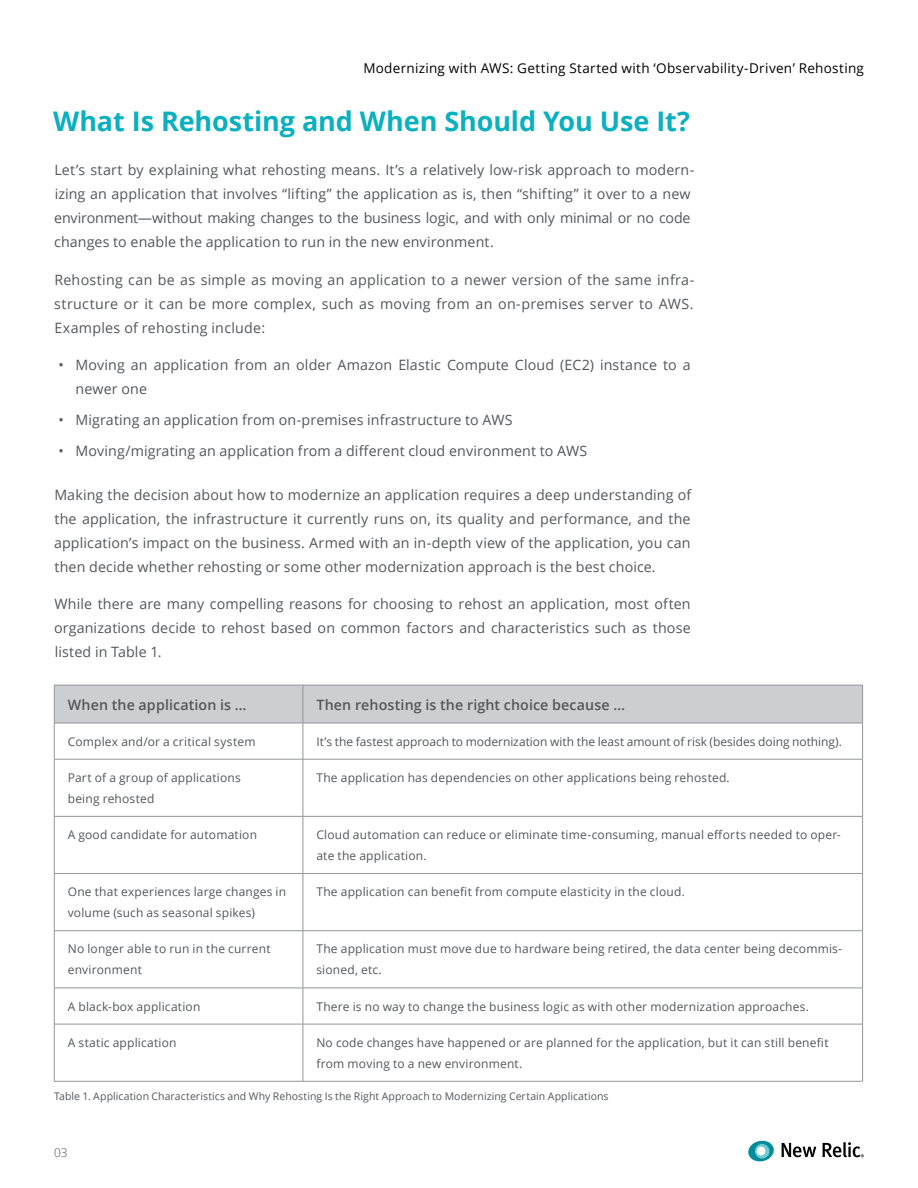
<style>
.page{position:relative;width:918px;height:1188px;background:#fff}
.page>*{position:absolute;margin:0;border:0;box-sizing:border-box;transform-origin:0 0}
.Header_1{font:700 27px "Open Sans";letter-spacing:-.005em;color:#0ab0bf}
.Body_Copy{font:14.25px/24px "Open Sans";letter-spacing:.01em;color:#54565a;text-align:justify}
.Chart_Header{font:600 14.25px "Open Sans";letter-spacing:.01em;color:#54565a}
.t1{font:13.5px "Open Sans";letter-spacing:.02em;color:#000}
.Chart_body{font:12px/21px "Open Sans";letter-spacing:.015em;color:#54565a}
.Chart_body-2{font:12px "Open Sans";letter-spacing:-.005em;color:#54565a}
.t2{font:300 12px "Open Sans";color:#54565a}
.Descriptor{font:10.5px "Open Sans";letter-spacing:.005em;color:#54565a}
</style>
<div class="page">
<svg style="left:782px;top:1143px;width:34px;height:14px"></svg>
<svg style="left:823px;top:1142px;width:41px;height:15px"></svg>
<svg style="left:748px;top:1141px;width:26px;height:20px"></svg>
<div style="left:55px;top:686px;width:807px;height:37px;background:#cbcfcf"></div>
<hr style="left:54px;top:685px;width:249px;height:1px;background:#939598">
<hr style="left:54px;top:685px;width:1px;height:38px;background:#939598">
<hr style="left:303px;top:685px;width:560px;height:1px;background:#939598">
<hr style="left:303px;top:685px;width:1px;height:38px;background:#939598">
<hr style="left:862px;top:685px;width:1px;height:38px;background:#939598">
<hr style="left:54px;top:723px;width:249px;height:1px;background:#939598">
<hr style="left:54px;top:723px;width:1px;height:36px;background:#939598">
<hr style="left:303px;top:723px;width:560px;height:1px;background:#939598">
<hr style="left:303px;top:723px;width:1px;height:36px;background:#939598">
<hr style="left:862px;top:723px;width:1px;height:36px;background:#939598">
<hr style="left:54px;top:759px;width:249px;height:1px;background:#939598">
<hr style="left:54px;top:759px;width:1px;height:57px;background:#939598">
<hr style="left:303px;top:759px;width:560px;height:1px;background:#939598">
<hr style="left:303px;top:759px;width:1px;height:57px;background:#939598">
<hr style="left:862px;top:759px;width:1px;height:57px;background:#939598">
<hr style="left:54px;top:816px;width:249px;height:1px;background:#939598">
<hr style="left:54px;top:817px;width:1px;height:56px;background:#939598">
<hr style="left:303px;top:816px;width:560px;height:1px;background:#939598">
<hr style="left:303px;top:817px;width:1px;height:56px;background:#939598">
<hr style="left:862px;top:817px;width:1px;height:56px;background:#939598">
<hr style="left:54px;top:873px;width:249px;height:1px;background:#939598">
<hr style="left:54px;top:874px;width:1px;height:57px;background:#939598">
<hr style="left:303px;top:873px;width:560px;height:1px;background:#939598">
<hr style="left:303px;top:874px;width:1px;height:57px;background:#939598">
<hr style="left:862px;top:874px;width:1px;height:57px;background:#939598">
<hr style="left:54px;top:930px;width:249px;height:1px;background:#939598">
<hr style="left:54px;top:931px;width:1px;height:57px;background:#939598">
<hr style="left:303px;top:930px;width:560px;height:1px;background:#939598">
<hr style="left:303px;top:931px;width:1px;height:57px;background:#939598">
<hr style="left:862px;top:931px;width:1px;height:57px;background:#939598">
<hr style="left:54px;top:988px;width:249px;height:1px;background:#939598">
<hr style="left:54px;top:988px;width:1px;height:36px;background:#939598">
<hr style="left:303px;top:988px;width:560px;height:1px;background:#939598">
<hr style="left:303px;top:988px;width:1px;height:36px;background:#939598">
<hr style="left:862px;top:988px;width:1px;height:36px;background:#939598">
<hr style="left:54px;top:1024px;width:249px;height:1px;background:#939598">
<hr style="left:54px;top:1024px;width:1px;height:57px;background:#939598">
<hr style="left:303px;top:1024px;width:560px;height:1px;background:#939598">
<hr style="left:303px;top:1024px;width:1px;height:57px;background:#939598">
<hr style="left:862px;top:1024px;width:1px;height:57px;background:#939598">
<hr style="left:54px;top:1081px;width:249px;height:1px;background:#939598">
<hr style="left:303px;top:1081px;width:560px;height:1px;background:#939598">
<p class="t1" style="left:363px;top:58px;width:502px">Modernizing with AWS: Getting Started with ‘Observability-Driven’ Rehosting</p>
<p class="Header_1" style="left:53px;top:102px;width:638px">What Is Rehosting and When Should You Use It?</p>
<p class="Body_Copy" style="left:54px;top:158px;width:642px;text-align:left">Let’s start by explaining what rehosting means. It’s a relatively low-risk approach to modern&shy;izing an application that involves “lifting” the application as is, then “shifting” it over to a new environment—without making changes to the business logic, and with only minimal or no code changes to enable the application to run in the new environment.</p>
<p class="Body_Copy" style="left:54px;top:267px;width:642px">Rehosting can be as simple as moving an application to a newer version of the same infra&shy;structure or it can be more complex, such as moving from an on-premises server to AWS.<br>Examples of rehosting include:</p>
<p class="Body_Copy" style="left:76px;top:353px;width:617px;text-indent:-17px">• Moving an application from an older Amazon Elastic Compute Cloud (EC2) instance to a newer one</p>
<p class="Body_Copy" style="left:59px;top:407px;width:456px">• Migrating an application from on-premises infrastructure to AWS</p>
<p class="Body_Copy" style="left:59px;top:438px;width:530px">• Moving/migrating an application from a different cloud environment to AWS</p>
<p class="Body_Copy" style="left:54px;top:482px;width:639px">Making the decision about how to modernize an application requires a deep understanding of the application, the infrastructure it currently runs on, its quality and performance, and the application’s impact on the business. Armed with an in-depth view of the application, you can then decide whether rehosting or some other modernization approach is the best choice.</p>
<p class="Body_Copy" style="left:54px;top:592px;width:638px">While there are many compelling reasons for choosing to rehost an application, most often organizations decide to rehost based on common factors and characteristics such as those listed in Table 1.</p>
<p class="Chart_Header" style="left:68px;top:695px;width:180px">When the application is …</p>
<p class="Chart_Header" style="left:316px;top:695px;width:310px">Then rehosting is the right choice because …</p>
<p class="Chart_body" style="left:68px;top:731px;width:189px">Complex and/or a critical system</p>
<p class="Chart_body-2" style="left:316px;top:733px;width:527px">It’s the fastest approach to modernization with the least amount of risk (besides doing nothing).</p>
<p class="Chart_body" style="left:68px;top:767px;width:174px">Part of a group of applications being rehosted</p>
<p class="Chart_body" style="left:316px;top:767px;width:415px">The application has dependencies on other applications being rehosted.</p>
<p class="Chart_body" style="left:68px;top:824px;width:191px">A good candidate for automation</p>
<p class="Chart_body" style="left:316px;top:824px;width:526px">Cloud automation can reduce or eliminate time-consuming, manual efforts needed to oper&shy;ate the application.</p>
<p class="Chart_body" style="left:68px;top:881px;width:220px">One that experiences large changes in volume (such as seasonal spikes)</p>
<p class="Chart_body" style="left:316px;top:881px;width:370px">The application can benefit from compute elasticity in the cloud.</p>
<p class="Chart_body" style="left:68px;top:938px;width:204px">No longer able to run in the current environment</p>
<p class="Chart_body" style="left:316px;top:938px;width:527px">The application must move due to hardware being retired, the data center being decommis&shy;sioned, etc.</p>
<p class="Chart_body" style="left:68px;top:995px;width:134px">A black-box application</p>
<p class="Chart_body" style="left:316px;top:995px;width:494px">There is no way to change the business logic as with other modernization approaches.</p>
<p class="Chart_body" style="left:68px;top:1032px;width:110px">A static application</p>
<p class="Chart_body" style="left:316px;top:1032px;width:514px">No code changes have happened or are planned for the application, but it can still benefit from moving to a new environment.</p>
<p class="Descriptor" style="left:54px;top:1089px;width:556px">Table 1. Application Characteristics and Why Rehosting Is the Right Approach to Modernizing Certain Applications</p>
<p class="t2" style="left:54px;top:1144px;width:15px">03</p>
</div>
